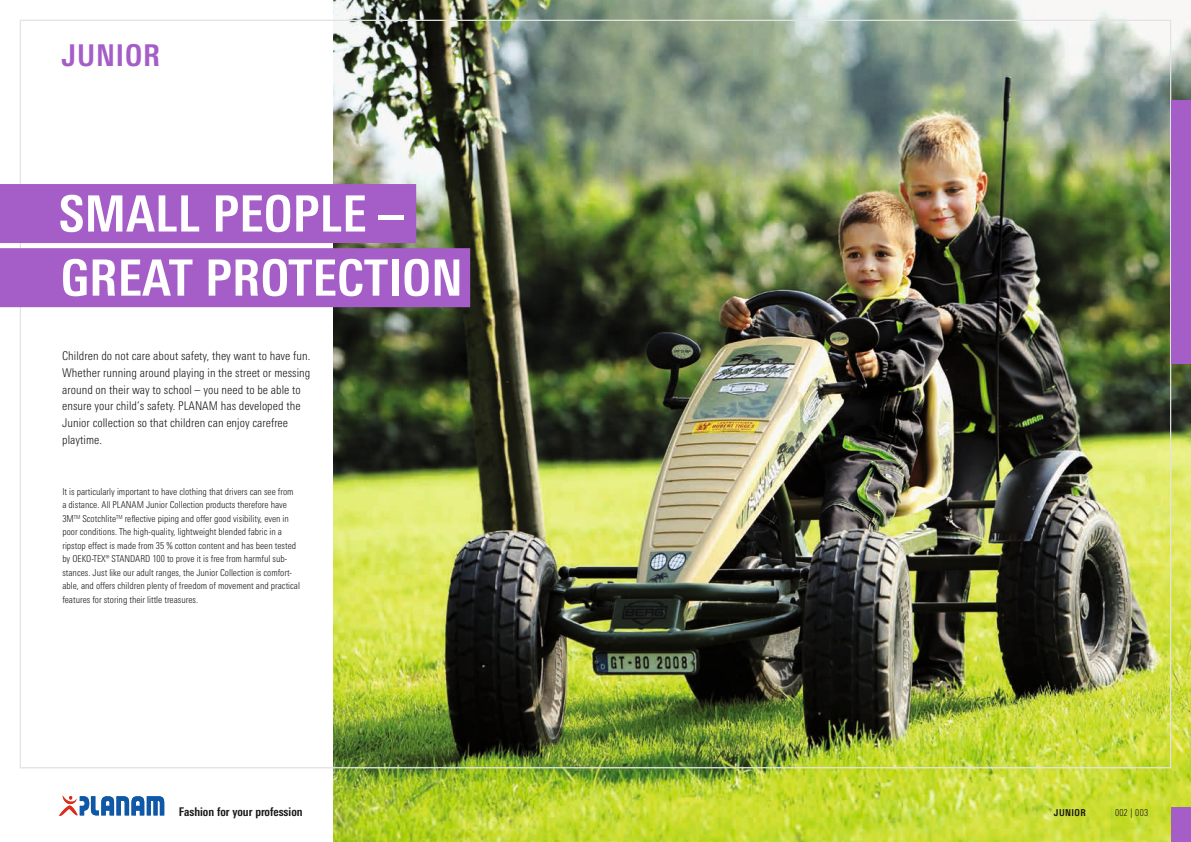
<style>
.page{position:relative;width:1191px;height:842px;background:#fff}
.page>*{position:absolute;margin:0;border:0;box-sizing:border-box;transform-origin:0 0}
.t1{font:700 condensed 50px/64.1px "Univers Next Pro";letter-spacing:.005em;color:#fff;text-align:center}
.t2{font:700 condensed 30px "Univers Next Pro";letter-spacing:.03em;color:#a55dc7}
.t3{font:300 condensed 12px/16.9px "Univers Next Pro";letter-spacing:.005em;color:#151616}
.t4{font:700 condensed 12px "Univers Next Pro";color:#151616}
.t5{font:300 condensed 9.5px/13.5px "Univers Next Pro";color:#151616}
.t6{font:700 condensed 9.5px "Univers Next Pro";letter-spacing:.04em;color:#151616}
</style>
<div class="page">
<img style="left:333px;top:0;width:858px;height:842px">
<div style="left:1171px;top:100px;width:20px;height:263px;background:#a55dc7"></div>
<div style="left:0;top:184px;width:416px;height:59px;background:#a55dc7"></div>
<div style="left:0;top:248px;width:470px;height:59px;background:#a55dc7"></div>
<svg style="left:59px;top:795px;width:105px;height:21px"></svg>
<div style="left:1171px;top:808px;width:20px;height:34px;background:#a55dc7"></div>
<h2 class="t2" style="left:61px;top:38px;width:100px">JUNIOR</h2>
<h1 class="t1" style="left:-12px;top:181px;width:476px">SMALL PEOPLE –<br>G REAT PROTECTION</h1>
<p class="t3" style="left:62px;top:347px;width:250px">Children do not care about safety, they want to have fun.<br>Whether running around playing in the street or messing around on their way to school – you need to be able to ensure your child’s safety. PLANAM has developed the Junior collection so that children can enjoy carefree playtime.</p>
<p class="t5" style="left:62px;top:485px;width:239px">It is particularly important to have clothing that drivers can see from a distance. All PLANAM Junior Collection products therefore have 3M<sup>TM</sup> Scotchlite<sup>TM</sup> reflective piping and offer good visibility, even in poor conditions. The high-quality, lightweight blended fabric in a ripstop effect is made from 35 % cotton content and has been tested by Oeko-Tex® Stan dard 100 to prove it is free from harmful sub&shy;stances. Just like our adult ranges, the Junior Collection is comfort&shy;able, and offers children plenty of freedom of movement and practical features for storing their little treasures.</p>
<p class="t4" style="left:179px;top:804px;width:125px">FASHION FOR YOUR PROFESSION</p>
<p class="t5" style="left:1115px;top:805px;width:35px">002 | 003</p>
<p class="t6" style="left:1054px;top:806px;width:33px">JUNIOR</p>
</div>
